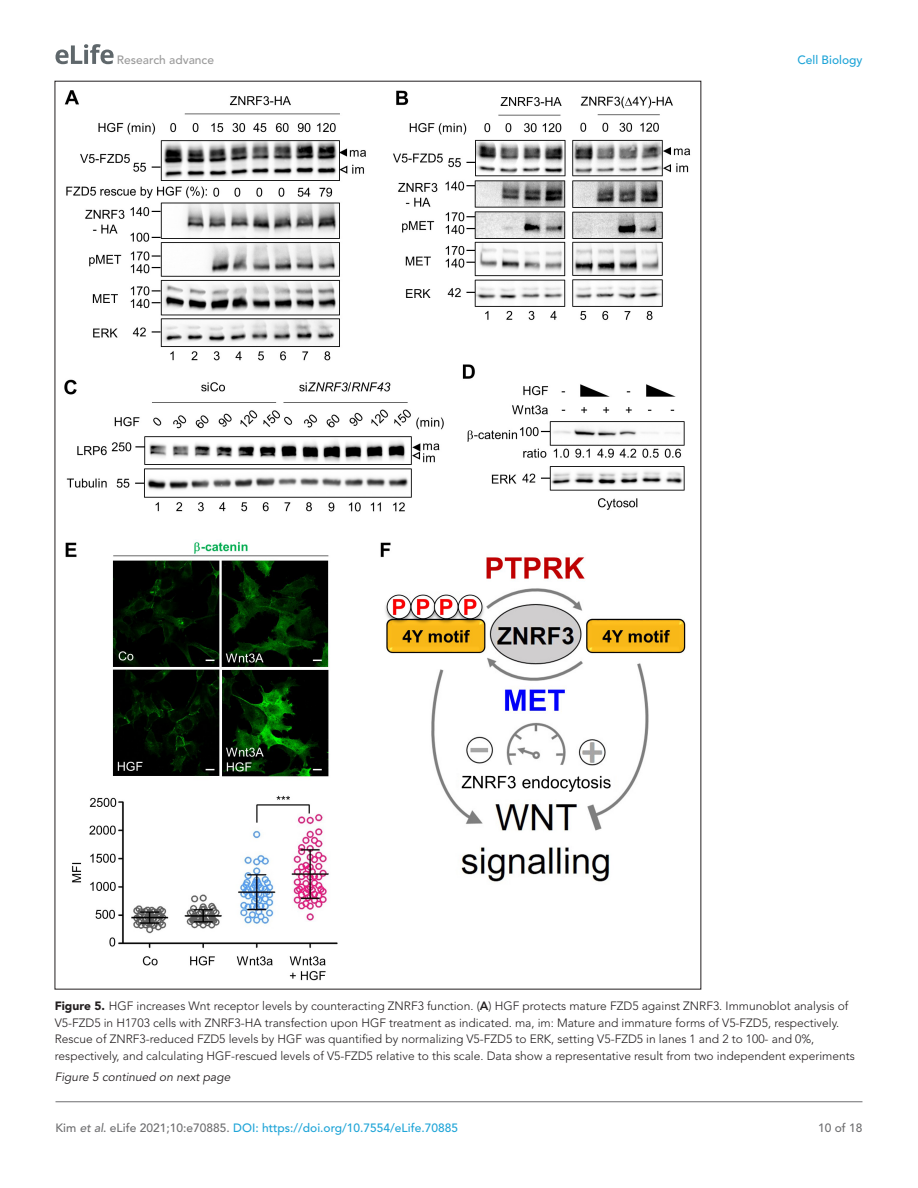
<style>
.page{position:relative;width:918px;height:1188px;background:#fff}
.page>*{position:absolute;margin:0;border:0;box-sizing:border-box;transform-origin:0 0}
.t1{font:300 12px/16.5px "Avenir LT Std";color:#231f20}
.t2{font:500 12px "Avenir LT Std";color:#1ea4d7}
.t3{font:italic 12px "Avenir LT Std";color:#231f20}
.t4{font:500 12px "Avenir LT Std";color:#9a9a9a}
.t5{font:500 12px "Avenir LT Std";color:#6e6e70}
.s1{font-weight:900}
.s2{font-weight:800}
.s3{color:#6e6e70}
.s4{font-style:italic;color:#6e6e70}
</style>
<div class="page">
<svg style="left:56px;top:44px;width:58px;height:20px"></svg>
<hr style="left:56px;top:1101px;width:806px;height:1px;background:#6e6e70">
<img style="left:64px;top:90px;width:627px;height:890px">
<p class="t4" style="left:117px;top:53px;width:99px">Research advance</p>
<p class="t2" style="left:797px;top:53px;width:67px">Cell Biology</p>
<p class="t1" style="left:55px;top:998px;width:802px"><span class="s1">Figure 5.</span> HGF increases Wnt receptor levels by counteracting ZNRF3 function. (<span class="s2">A</span>) HGF protects mature FZD5 against ZNRF3. Immunoblot analysis of V5-FZD5 in H1703 cells with ZNRF3-HA transfection upon HGF treatment as indicated. ma, im: Mature and immature forms of V5-FZD5, respectively.<br>Rescue of ZNRF3-reduced FZD5 levels by HGF was quantified by normalizing V5-FZD5 to ERK, setting V5-FZD5 in lanes 1 and 2 to 100- and 0%, respectively, and calculating HGF-rescued levels of V5-FZD5 relative to this scale. Data show a representative result from two independent experiments</p>
<p class="t3" style="left:55px;top:1070px;width:177px">Figure 5 continued on next page</p>
<p class="t2" style="left:56px;top:1121px;width:404px"><span class="s3">Kim</span> <span class="s4">et al</span><span class="s3">. eLife 2021;10:e70885.</span> DOI: https://doi.org/10.7554/eLife.70885</p>
<p class="t5" style="left:818px;top:1121px;width:46px">10 of 18</p>
</div>
